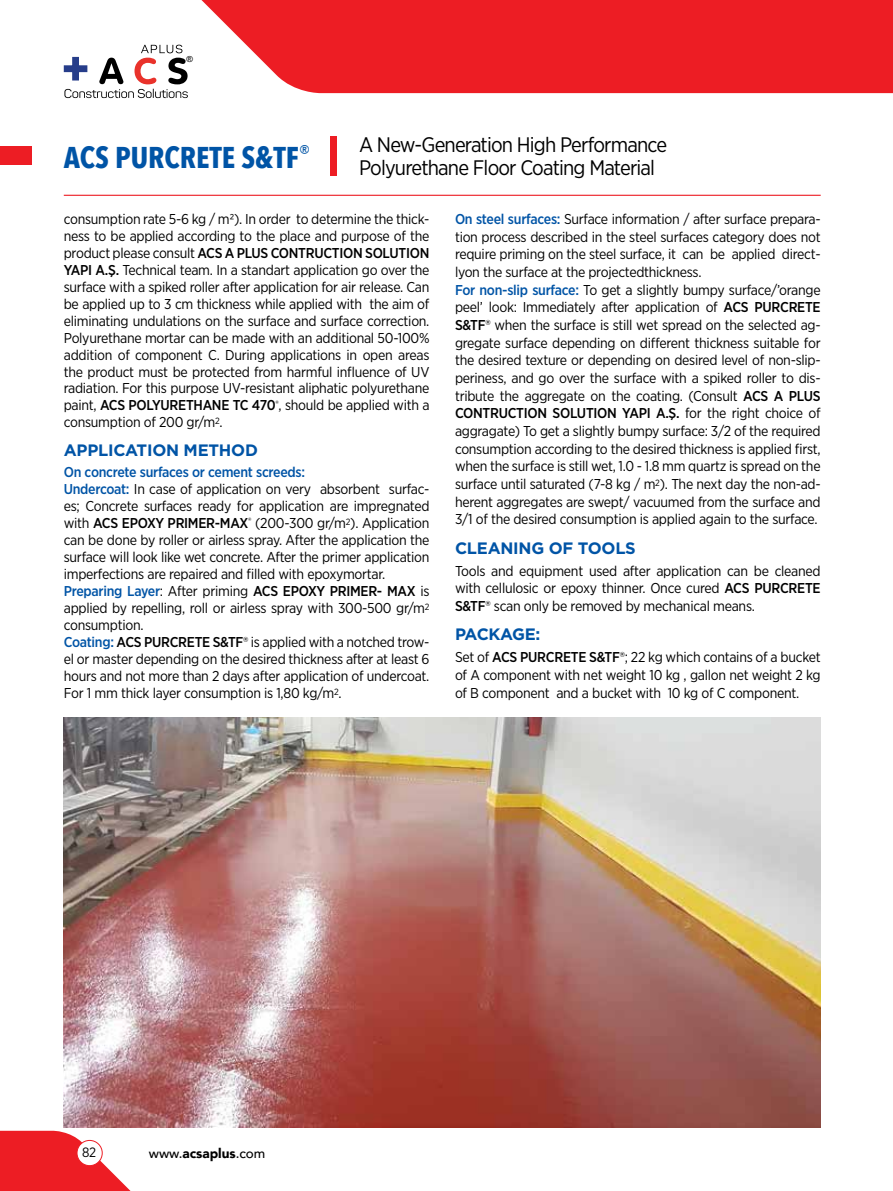
<style>
.page{position:relative;width:893px;height:1191px;background:#fff}
.page>*{position:absolute;margin:0;border:0;box-sizing:border-box;transform-origin:0 0}
.t1{font:700 30px "Avenir Next Condensed";color:#0054a6}
.t2{font:21px/23.2px "Gotham Narrow";letter-spacing:-.04em;color:#000}
.t3{font:700 16.5px "Gotham";letter-spacing:-.015em;color:#0054a6}
.t4{font:700 16.5px "Gotham";letter-spacing:-.045em;color:#0054a6}
.t5{font:14.25px/17px "Gotham Narrow";letter-spacing:-.02em;color:#000;text-align:justify}
.t6{font:500 13.5px "Avenir";color:#000}
.t7{font:13.5px "Gotham Narrow";color:#000}
.t8{font:8.25px "Arial";color:#000;scale:1.06 1}
.s1{font-weight:500}
.s2{font-weight:500;color:#0054a6}
.s3{font-weight:900}
</style>
<div class="page">
<div style="left:0;top:146px;width:31px;height:19px;background:#ed1d24"></div>
<svg style="left:64px;top:45px;width:124px;height:53px"></svg>
<svg style="left:201px;top:0;width:691px;height:93px;background:#ee2c33"></svg>
<svg style="left:892px;top:0;width:1px;height:93px"></svg>
<hr style="left:64px;top:195px;width:757px;height:1px;background:#ed1d24">
<img style="left:64px;top:718px;width:757px;height:409px">
<div style="left:331px;top:136px;width:6px;height:40px;background:#ed1d24"></div>
<svg style="left:0;top:1130px;width:131px;height:61px"></svg>
<div style="left:77px;top:1140px;width:26px;height:26px;border:1px solid #ed1d24;border-radius:50%"></div>
<p class="t8" style="left:186px;top:54px;width:8px">®</p>
<h1 class="t1" style="left:64px;top:139px;width:248px">ACS PURCRETE S&amp;TF<sup>®</sup></h1>
<h2 class="t2" style="left:359px;top:132px;width:310px">A New-Generation High Performance<br>Polyurethane Floor Coating Material</h2>
<p class="t5" style="left:64px;top:210px;width:367px">consumption rate 5-6 kg / m2). In order to determine the thick&shy;ness to be applied according to the place and purpose of the product please consult <span class="s1">ACS A PLUS CONTRUCTION SOLUTION YAPI A.Ş.</span> Technical team. In a standart application go over the surface with a spiked roller after application for air release. Can be applied up to 3 cm thickness while applied with the aim of eliminating undulations on the surface and surface correction.<br>Polyurethane mortar can be made with an additional 50-100% addition of component C. During applications in open areas the product must be protected from harmful influence of UV radiation. For this purpose UV-resistant aliphatic polyurethane paint, <span class="s1">ACS POLYURETHANE TC 470</span><sup>®</sup>, should be applied with a consumption of 200 gr/m<sup>2</sup>.</p>
<p class="t3" style="left:64px;top:439px;width:196px">APPLICATION METHOD</p>
<p class="t5" style="left:64px;top:463px;width:367px;text-align:left"><span class="s2">On concrete surfaces or cement screeds:<br>Undercoat:</span> In case of application on very absorbent surfac&shy;es; Concrete surfaces ready for application are impregnated with <span class="s1">ACS EPOXY PRIMER-MAX</span><sup>®</sup> (200-300 gr/m<sup>2</sup>). Application can be done by roller or airless spray. After the application the surface will look like wet concrete. After the primer application imperfections are repaired and filled with epoxymortar.<br><span class="s2">Preparing Layer</span>: After priming <span class="s1">ACS EPOXY PRIMER- MAX</span> is applied by repelling, roll or airless spray with 300-500 gr/m<sup>2 </sup>consumption.<br><span class="s2">Coating:</span> <span class="s1">ACS PURCRETE S&amp;TF</span>® is applied with a notched trow&shy;el or master depending on the desired thickness after at least 6 hours and not more than 2 days after application of undercoat.<br>For 1 mm thick layer consumption is 1,80 kg/m<sup>2</sup>.</p>
<p class="t5" style="left:455px;top:210px;width:367px;line-height:17.7px;text-align:left"><span class="s2">On steel surfaces:</span> Surface information / after surface prepara&shy;tion process described in the steel surfaces category does not require priming on the steel surface, it can be applied direct&shy;lyon the surface at the projectedthickness.<br><span class="s2">For non-slip surface:</span> To get a slightly bumpy surface/’orange peel’ look: Immediately after application of <span class="s1">ACS PURCRETE S&amp;TF</span>® when the surface is still wet spread on the selected ag&shy;gregate surface depending on different thickness suitable for the desired texture or depending on desired level of non-slip&shy;periness, and go over the surface with a spiked roller to dis&shy;tribute the aggregate on the coating. (Consult <span class="s1">ACS A PLUS CONTRUCTION SOLUTION YAPI A.Ş.</span> for the right choice of aggragate) To get a slightly bumpy surface: 3/2 of the required consumption according to the desired thickness is applied first, when the surface is still wet, 1.0 - 1.8 mm quartz is spread on the surface until saturated (7-8 kg / m<sup>2</sup>). The next day the non-ad&shy;herent aggregates are swept/ vacuumed from the surface and 3/1 of the desired consumption is applied again to the surface.</p>
<p class="t3" style="left:455px;top:537px;width:182px">CLEANING OF TOOLS</p>
<p class="t5" style="left:455px;top:561px;width:367px;line-height:17.7px">Tools and equipment used after application can be cleaned with cellulosic or epoxy thinner. Once cured <span class="s1">ACS PURCRETE S&amp;TF</span>® scan only be removed by mechanical means.</p>
<p class="t4" style="left:455px;top:623px;width:87px">PACKAGE:</p>
<p class="t5" style="left:455px;top:648px;width:367px;line-height:17.7px">Set of <span class="s1">ACS PURCRETE S&amp;TF</span>®; 22 kg which contains of a bucket of A component with net weight 10 kg , gallon net weight 2 kg of B component and a bucket with 10 kg of C component.</p>
<p class="t7" style="left:82px;top:1143px;width:16px">82</p>
<p class="t6" style="left:149px;top:1141px;width:118px">www.<span class="s3">acsaplus</span>.com</p>
</div>
